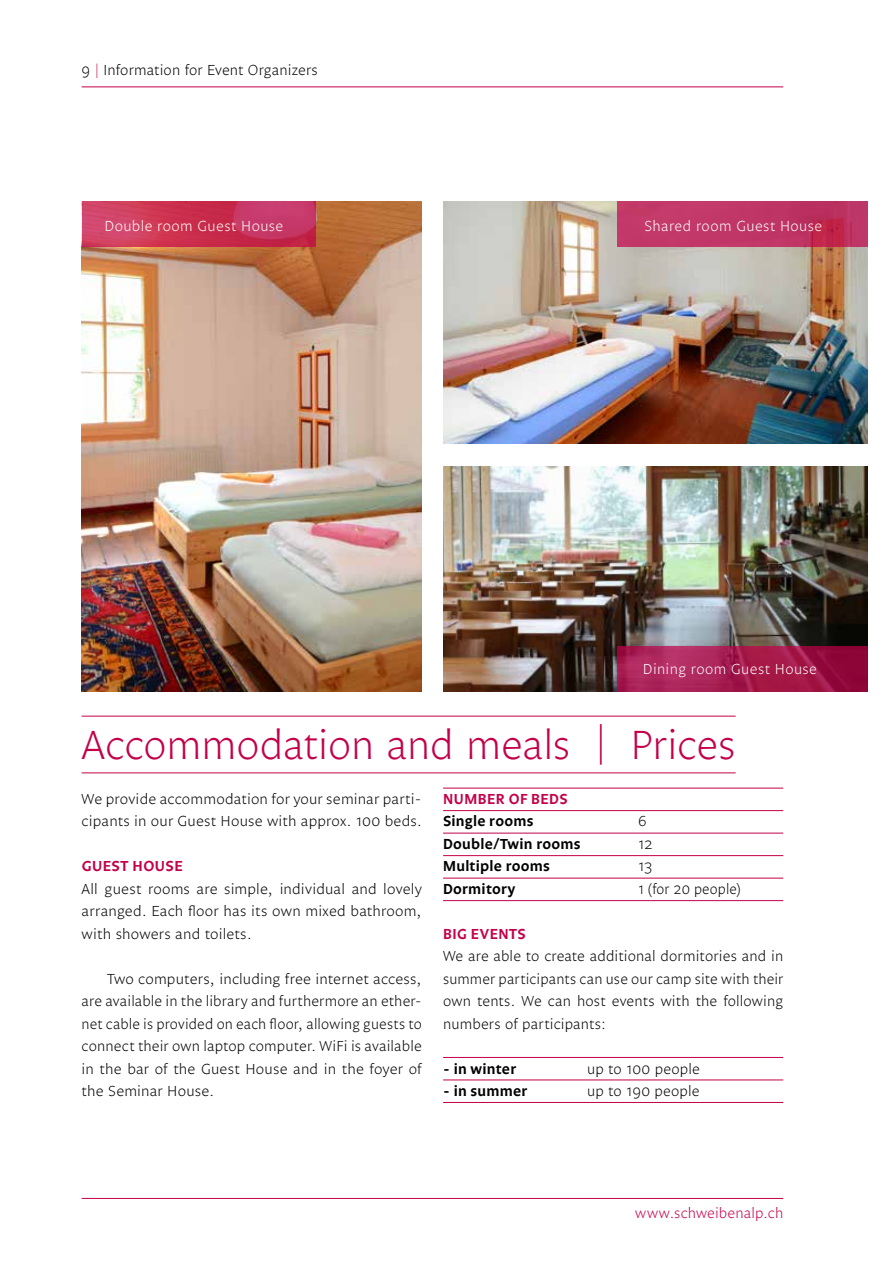
<style>
.page{position:relative;width:893px;height:1263px;background:#fff}
.page>*{position:absolute;margin:0;border:0;box-sizing:border-box;transform-origin:0 0}
.t1{font:300 42px "Legato OT";letter-spacing:-.005em;color:#c3004a}
.t2{font:300 15px/22.5px "Legato OT";letter-spacing:.01em;color:#000;text-align:justify}
.t3{font:600 15px "Legato OT";letter-spacing:.015em;color:#000}
.t4{font:300 15px "Legato OT";letter-spacing:.025em;color:#fff}
.t5{font:600 15px "Legato OT";letter-spacing:.035em;color:#c3004a}
.t6{font:300 15px "Legato OT";letter-spacing:.01em;color:#c3004a}
.t7{font:300 15px "Legato OT";letter-spacing:.01em;color:#000;scale:.95 1}
.s1{color:#c3004a}
</style>
<div class="page">
<hr style="left:82px;top:1198px;width:701px;height:1px;background:#c3004a">
<hr style="left:82px;top:87px;width:701px;height:1px;background:#c3004a">
<img style="left:443px;top:202px;width:424px;height:242px">
<img style="left:443px;top:466px;width:424px;height:225px">
<svg style="left:617px;top:202px;width:250px;height:45px;background:#bf3464"></svg>
<svg style="left:617px;top:646px;width:250px;height:45px;background:#a41b4e"></svg>
<img style="left:82px;top:202px;width:340px;height:489px">
<svg style="left:82px;top:202px;width:233px;height:45px;background:#ca365a"></svg>
<hr style="left:443px;top:1057px;width:340px;height:1px;background:#c3004a">
<hr style="left:443px;top:1080px;width:340px;height:1px;background:#c3004a">
<hr style="left:443px;top:1102px;width:340px;height:1px;background:#c3004a">
<hr style="left:443px;top:810px;width:340px;height:1px;background:#c3004a">
<hr style="left:443px;top:788px;width:340px;height:1px;background:#c3004a">
<hr style="left:443px;top:833px;width:340px;height:1px;background:#c3004a">
<hr style="left:443px;top:855px;width:340px;height:1px;background:#c3004a">
<hr style="left:443px;top:878px;width:340px;height:1px;background:#c3004a">
<hr style="left:443px;top:900px;width:340px;height:1px;background:#c3004a">
<hr style="left:82px;top:772px;width:654px;height:1px;background:#c3004a">
<hr style="left:82px;top:716px;width:654px;height:1px;background:#c3004a">
<p class="t2" style="left:82px;top:59px;width:238px">9 <span class="s1">|</span> Information for Event Organizers</p>
<p class="t4" style="left:105px;top:218px;width:180px">Double room Guest House</p>
<p class="t4" style="left:645px;top:218px;width:179px">Shared room Guest House</p>
<p class="t4" style="left:643px;top:660px;width:176px">Dining room Guest House</p>
<h1 class="t1" style="left:82px;top:721px;width:656px">Accommodation and meals | Prices</h1>
<p class="t2" style="left:82px;top:788px;width:342px">We provide accommodation for your seminar parti&shy;cipants in our Guest House with approx. 100 beds.</p>
<p class="t5" style="left:82px;top:857px;width:103px">GUEST HOUSE</p>
<p class="t2" style="left:82px;top:878px;width:342px">All guest rooms are simple, individual and lovely arranged. Each floor has its own mixed bathroom, with showers and toilets.</p>
<p class="t2" style="left:82px;top:968px;width:342px;text-indent:26px">Two computers, including free internet access, are available in the library and furthermore an ether&shy;net cable is provided on each floor, allowing guests to connect their own laptop computer. WiFi is available in the bar of the Guest House and in the foyer of the Seminar House.</p>
<p class="t5" style="left:443px;top:790px;width:126px">NUMBER OF BEDS</p>
<p class="t3" style="left:443px;top:812px;width:92px">Single rooms</p>
<p class="t2" style="left:638px;top:810px;width:10px">6</p>
<p class="t3" style="left:443px;top:835px;width:139px">Double/Twin rooms</p>
<p class="t2" style="left:638px;top:833px;width:16px">12</p>
<p class="t3" style="left:443px;top:857px;width:108px">Multiple rooms</p>
<p class="t2" style="left:638px;top:855px;width:16px">13</p>
<p class="t3" style="left:443px;top:880px;width:74px">Dormitory</p>
<p class="t7" style="left:638px;top:880px;width:110px">1 (for 20 people)</p>
<p class="t5" style="left:443px;top:925px;width:84px">BIG EVENTS</p>
<p class="t2" style="left:443px;top:945px;width:342px">We are able to create additional dormitories and in summer participants can use our camp site with their own tents. We can host events with the following numbers of participants:</p>
<p class="t3" style="left:443px;top:1060px;width:74px">- in winter</p>
<p class="t2" style="left:587px;top:1058px;width:114px">up to 100 people</p>
<p class="t3" style="left:443px;top:1082px;width:86px">- in summer</p>
<p class="t2" style="left:587px;top:1080px;width:114px">up to 190 people</p>
<p class="t6" style="left:635px;top:1205px;width:150px">www.schweibenalp.ch</p>
</div>
